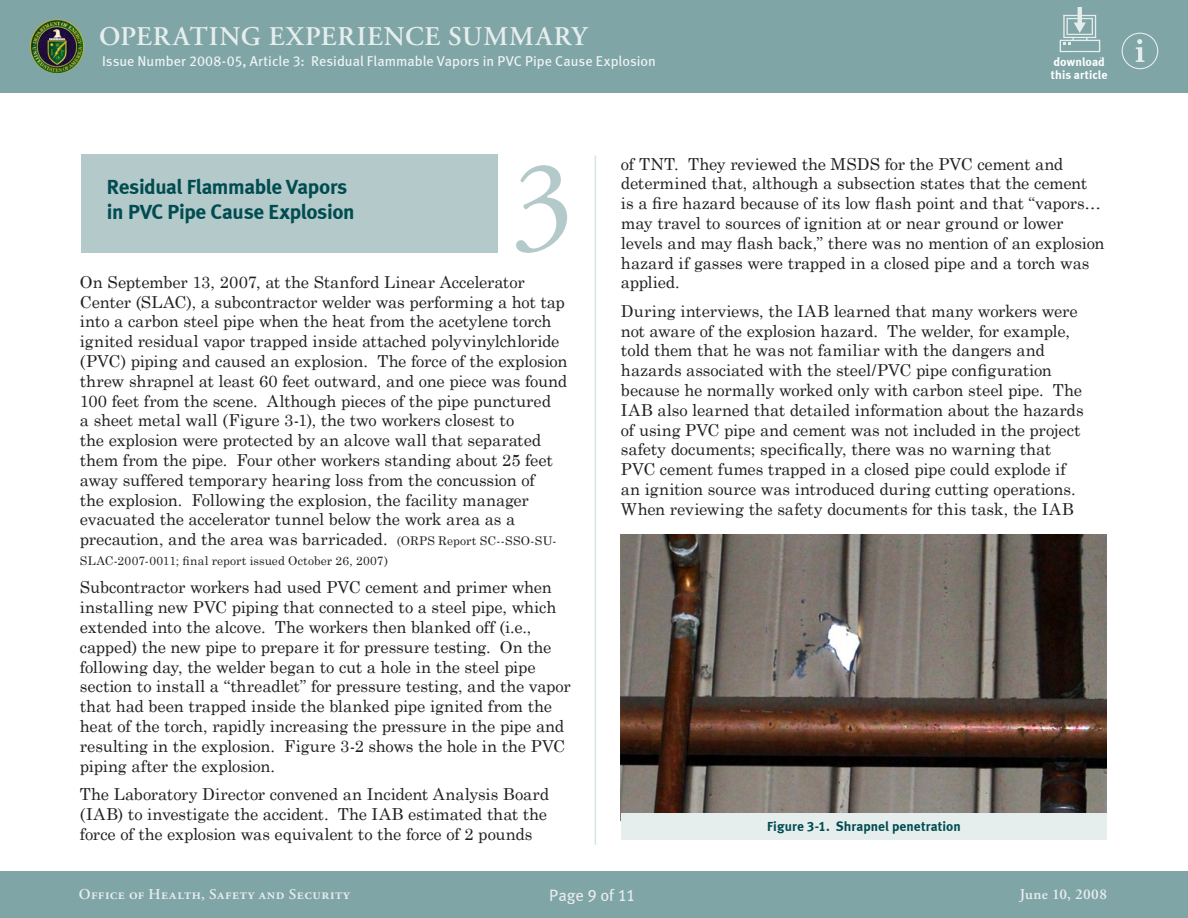
<style>
.page{position:relative;width:1188px;height:918px;background:#fff}
.page>*{position:absolute;margin:0;border:0;box-sizing:border-box;transform-origin:0 0}
.t1{font:126px "Adobe Garamond Pro";color:#b3c9ca}
.t2{font:600 27px "Adobe Garamond Pro";letter-spacing:.14em;color:#e6eded}
.t3{font:21px/25.2px "Meta Bold LF";letter-spacing:-.02em;color:#004c50}
.t4{font:16.5px/19.8px "Century Schoolbook";letter-spacing:-.01em;color:#231f20}
.t5{font:16.5px "Meta Book LF";color:#e6eded}
.t6{font:600 15px "Adobe Garamond Pro";letter-spacing:.03em;color:#e6eded}
.t7{font:14.25px "Meta Book LF";color:#f2f6f6}
.t8{font:13.5px "Meta Bold LF";letter-spacing:.005em;color:#004c50}
.t9{font:12px "Century Schoolbook";letter-spacing:.01em;color:#231f20}
.t10{font:12px/13.5px "Meta Bold LF";letter-spacing:.01em;color:#fff}
.s1{font-size:12px}
</style>
<div class="page">
<div style="left:0;top:0;width:1188px;height:92px;background:#80a5a7"></div>
<div style="left:0;top:872px;width:1188px;height:46px;background:#80a5a7"></div>
<img style="left:30px;top:19px;width:54px;height:54px">
<hr style="left:595px;top:156px;width:1px;height:688px;background:#d9e4e5">
<div style="left:81px;top:154px;width:416px;height:99px;background:#b3c9ca"></div>
<div style="left:1122px;top:33px;width:36px;height:36px;border:1px solid #e6eded;border-radius:50%"></div>
<svg style="left:1136px;top:39px;width:8px;height:23px"></svg>
<hr style="left:1078px;top:8px;width:4px;height:16px;background:#e5eded">
<svg style="left:1060px;top:15px;width:40px;height:37px"></svg>
<img style="left:621px;top:534px;width:486px;height:279px">
<div style="left:621px;top:813px;width:486px;height:26px;background:#e6eded"></div>
<h2 class="t2" style="left:99px;top:21px;width:487px">Operating Experience Summary</h2>
<p class="t7" style="left:102px;top:53px;width:556px">Issue Number 2008-05, Article 3: Residual Flammable Vapors in PVC Pipe Cause Explosion</p>
<p class="t10" style="left:1051px;top:55px;width:58px">download this article</p>
<p class="t3" style="left:107px;top:174px;width:249px">Residual Flammable Vapors in PVC Pipe Cause Explosion</p>
<h1 class="t1" style="left:511px;top:130px;width:64px">3</h1>
<p class="t4" style="left:80px;top:270px;width:489px">On September 13, 2007, at the Stanford Linear Accelerator Center (SLAC), a subcontractor welder was performing a hot tap into a carbon steel pipe when the heat from the acetylene torch ignited residual vapor trapped inside attached polyvinylchloride (PVC) piping and caused an explosion. The force of the explosion threw shrapnel at least 60 feet outward, and one piece was found 100 feet from the scene. Although pieces of the pipe punctured<br>a sheet metal wall (Figure 3-1), the two workers closest to<br>the explosion were protected by an alcove wall that separated them from the pipe. Four other workers standing about 25 feet away suffered temporary hearing loss from the concussion of<br>the explosion. Following the explosion, the facility manager evacuated the accelerator tunnel below the work area as a precaution, and the area was barricaded. <span class="s1">(ORPS Report SC--SSO-SU-</span></p>
<p class="t9" style="left:80px;top:550px;width:310px">SLAC-2007-0011; final report issued October 26, 2007)</p>
<p class="t4" style="left:80px;top:576px;width:492px">Subcontractor workers had used PVC cement and primer when installing new PVC piping that connected to a steel pipe, which extended into the alcove. The workers then blanked off (i.e., capped) the new pipe to prepare it for pressure testing. On the following day, the welder began to cut a hole in the steel pipe section to install a “threadlet” for pressure testing, and the vapor that had been trapped inside the blanked pipe ignited from the heat of the torch, rapidly increasing the pressure in the pipe and resulting in the explosion. Figure 3-2 shows the hole in the PVC piping after the explosion.</p>
<p class="t4" style="left:80px;top:783px;width:471px">The Laboratory Director convened an Incident Analysis Board (IAB) to investigate the accident. The IAB estimated that the force of the explosion was equivalent to the force of 2 pounds</p>
<p class="t4" style="left:621px;top:152px;width:485px">of TNT. They reviewed the MSDS for the PVC cement and determined that, although a subsection states that the cement<br>is a fire hazard because of its low flash point and that “vapors… may travel to sources of ignition at or near ground or lower levels and may flash back,” there was no mention of an explosion hazard if gasses were trapped in a closed pipe and a torch was applied.</p>
<p class="t4" style="left:621px;top:300px;width:464px">During interviews, the IAB learned that many workers were not aware of the explosion hazard. The welder, for example, told them that he was not familiar with the dangers and hazards associated with the steel/PVC pipe configuration because he normally worked only with carbon steel pipe. The IAB also learned that detailed information about the hazards of using PVC pipe and cement was not included in the project safety documents; specifically, there was no warning that PVC cement fumes trapped in a closed pipe could explode if an ignition source was introduced during cutting operations.<br>When reviewing the safety documents for this task, the IAB</p>
<p class="t8" style="left:767px;top:818px;width:195px">Figure 3-1. Shrapnel penetration</p>
<p class="t5" style="left:549px;top:886px;width:88px">Page 9 of 11</p>
<p class="t6" style="left:79px;top:886px;width:273px">Office of Health, Safety and Security</p>
<p class="t6" style="left:1020px;top:886px;width:89px">June 10, 2008</p>
</div>
